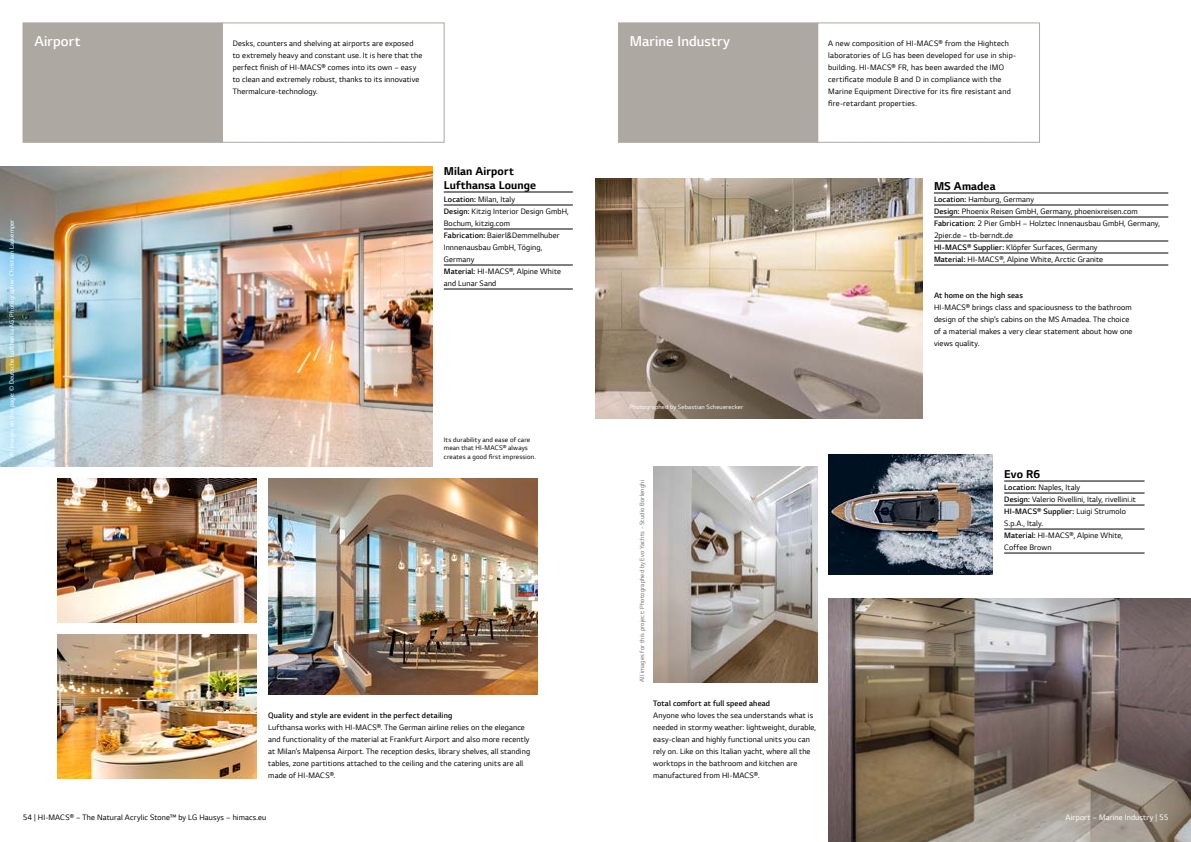
<style>
.page{position:relative;width:1191px;height:842px;background:#fff}
.page>*{position:absolute;margin:0;border:0;box-sizing:border-box;transform-origin:0 0}
.t1{font:300 15px "LG Smart";letter-spacing:.01em;color:#fff}
.t2{font:700 12px/14.4px "LG Smart";letter-spacing:.01em;color:#000}
.t3{font:8.2px/12px "LG Smart";letter-spacing:.02em;color:#000}
.t4{font:300 8.2px "LG Smart";letter-spacing:.02em;color:#000}
.t5{font:8.2px "LG Smart";letter-spacing:.02em;color:#fff}
.t6{font:7px/8.4px "LG Smart";letter-spacing:.025em;color:#000}
.t7{font:6.5px "LG Smart";letter-spacing:.025em;color:#fff}
.t8{font:6.5px "LG Smart";letter-spacing:.025em;color:#6f7070}
.s1{font-weight:300}
</style>
<div class="page">
<div style="left:817px;top:23px;width:222px;height:120px;border:1px solid #ada8a2"></div>
<div style="left:618px;top:23px;width:200px;height:120px;background:#ada8a2;border:1px solid #ada8a2"></div>
<hr style="left:1004px;top:481px;width:140px;height:1px;background:#000">
<hr style="left:1004px;top:493px;width:140px;height:1px;background:#000">
<hr style="left:1004px;top:505px;width:140px;height:1px;background:#000">
<hr style="left:1004px;top:529px;width:140px;height:1px;background:#000">
<hr style="left:1004px;top:553px;width:140px;height:1px;background:#000">
<img style="left:828px;top:598px;width:363px;height:244px">
<img style="left:653px;top:466px;width:164px;height:216px">
<div style="left:222px;top:23px;width:222px;height:120px;border:1px solid #ada8a2"></div>
<div style="left:23px;top:23px;width:199px;height:120px;background:#ada8a2;border:1px solid #ada8a2"></div>
<img style="left:0;top:167px;width:432px;height:299px">
<hr style="left:444px;top:192px;width:129px;height:1px;background:#000">
<hr style="left:444px;top:205px;width:129px;height:1px;background:#000">
<hr style="left:444px;top:229px;width:129px;height:1px;background:#000">
<hr style="left:444px;top:265px;width:129px;height:1px;background:#000">
<hr style="left:444px;top:289px;width:129px;height:1px;background:#000">
<img style="left:268px;top:478px;width:270px;height:216px">
<img style="left:58px;top:478px;width:199px;height:144px">
<img style="left:58px;top:634px;width:199px;height:144px">
<img style="left:828px;top:454px;width:164px;height:120px">
<hr style="left:934px;top:193px;width:234px;height:1px;background:#000">
<hr style="left:934px;top:205px;width:234px;height:1px;background:#000">
<hr style="left:934px;top:217px;width:234px;height:1px;background:#000">
<hr style="left:934px;top:241px;width:234px;height:1px;background:#000">
<hr style="left:934px;top:253px;width:234px;height:1px;background:#000">
<hr style="left:934px;top:265px;width:234px;height:1px;background:#000">
<img style="left:595px;top:178px;width:327px;height:240px">
<img style="left:0;top:198px;width:38px;height:269px">
<h1 class="t1" style="left:34px;top:31px;width:48px">Airport</h1>
<p class="t3" style="left:233px;top:37px;width:191px">Desks, counters and shelving at airports are exposed to extremely heavy and constant use. It is here that the perfect finish of HI-MACS® comes into its own – easy to clean and extremely robust, thanks to its innovative Thermalcure-technology.</p>
<h1 class="t1" style="left:630px;top:31px;width:102px">Marine Industry</h1>
<p class="t3" style="left:828px;top:37px;width:189px">A new composition of HI-MACS® from the Hightech laboratories of LG has been developed for use in ship&shy;building. HI-MACS® FR, has been awarded the IMO certificate module B and D in compliance with the Marine Equipment Directive for its fire resistant and fire-retardant properties.</p>
<p class="t7" style="left:7px;top:457px;width:239px;rotate:-90deg">All images on this page: © Deutsche Lufthansa AG, Photographer: Christian Laukemper</p>
<h2 class="t2" style="left:444px;top:163px;width:94px">Milan Airport<br>Lufthansa Lounge</h2>
<p class="t3" style="left:444px;top:193px;width:126px"><span class="s1">Location:</span> Milan, Italy<br><span class="s1">Design:</span> Kitzig Interior Design GmbH,<br>Bochum, kitzig.com<br><span class="s1">Fabrication:</span> Baierl&amp;Demmelhuber<br>Innnenausbau GmbH, Töging,<br>Germany<br><span class="s1">Material:</span> HI-MACS®, Alpine White and Lunar Sand</p>
<p class="t6" style="left:444px;top:435px;width:93px">Its durability and ease of care mean that HI-MACS® always creates a good first impression.</p>
<p class="t4" style="left:268px;top:710px;width:186px">Quality and style are evident in the perfect detailing</p>
<p class="t3" style="left:268px;top:721px;width:263px">Lufthansa works with HI-MACS®. The German airline relies on the elegance and functionality of the material at Frankfurt Airport and also more recently at Milan’s Malpensa Airport. The reception desks, library shelves, all standing tables, zone partitions attached to the ceiling and the catering units are all made of HI-MACS®.</p>
<p class="t7" style="left:629px;top:403px;width:115px">Photographed by Sebastian Scheuerecker</p>
<p class="t8" style="left:638px;top:682px;width:203px;rotate:-90deg">All images for this project: Photographed by Evo Yachts - Studio Borlenghi</p>
<p class="t4" style="left:653px;top:698px;width:118px">Total comfort at full speed ahead</p>
<p class="t3" style="left:653px;top:709px;width:164px">Anyone who loves the sea understands what is needed in stormy weather: lightweight, durable, easy-clean and highly functional units you can rely on. Like on this Italian yacht, where all the worktops in the bathroom and kitchen are manufactured from HI-MACS®.</p>
<h2 class="t2" style="left:934px;top:179px;width:63px">MS Amadea</h2>
<p class="t3" style="left:934px;top:193px;width:227px"><span class="s1">Location:</span> Hamburg, Germany<br><span class="s1">Design:</span> Phoenix Reisen GmbH, Germany, phoenixreisen.com <span class="s1">Fabrication:</span> 2 Pier GmbH – Holztec Innenausbau GmbH, Germany, 2pier.de – tb-berndt.de<br><span class="s1">HI-MACS® Supplier:</span> Klöpfer Surfaces, Germany<br><span class="s1">Material:</span> HI-MACS®, Alpine White, Arctic Granite</p>
<p class="t4" style="left:934px;top:290px;width:90px">At home on the high seas</p>
<p class="t3" style="left:934px;top:301px;width:200px">HI-MACS® brings class and spaciousness to the bathroom design of the ship’s cabins on the MS Amadea. The choice of a material makes a very clear statement about how one views quality.</p>
<h2 class="t2" style="left:1004px;top:467px;width:38px">Evo R6</h2>
<p class="t3" style="left:1004px;top:481px;width:133px"><span class="s1">Location:</span> Naples, Italy<br><span class="s1">Design:</span> Valerio Rivellini, Italy, rivellini.it<br><span class="s1">HI-MACS® Supplier:</span> Luigi Strumolo<br>S.p.A., Italy.<br><span class="s1">Material:</span> HI-MACS®, Alpine White,<br>Coffee Brown</p>
<p class="t3" style="left:23px;top:811px;width:245px">54 | HI-MACS® – The Natural Acrylic Stone™ by LG Hausys – himacs.eu</p>
<p class="t5" style="left:1065px;top:812px;width:104px">Airport – Marine Industry | 55</p>
</div>
